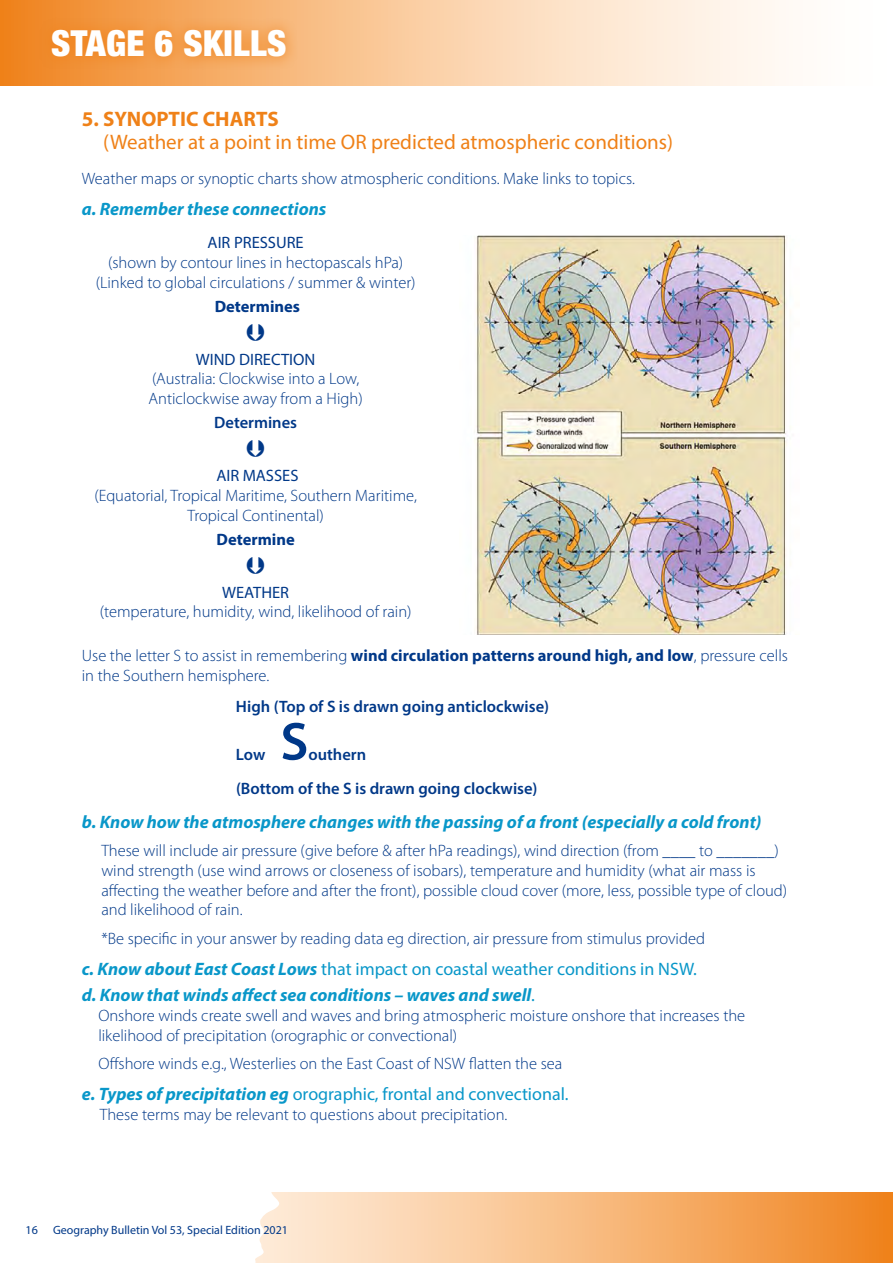
<style>
.page{position:relative;width:893px;height:1263px;background:#fff}
.page>*{position:absolute;margin:0;border:0;box-sizing:border-box;transform-origin:0 0}
.t1{font:600 54px "Myriad Pro";color:#003888}
.t2{font:900 condensed 36px "Helvetica Neue LT";letter-spacing:.01em;color:#fff}
.t3{font:21px "Myriad Pro";color:#ef8118}
.t4{font:700 21px "Myriad Pro";color:#ef8118}
.t5{font:italic 700 18px/26.7px "Myriad Pro";color:#0997c9}
.t6{font:18px "Myriad Pro";color:#0997c9}
.t7{font:300 16.5px/19.8px "Myriad Pro";color:#003888}
.t8{font:600 16.5px/34.5px "Myriad Pro";color:#003888}
.t9{font:16.5px "Myriad Pro";color:#003888}
.t10{font:700 16.5px "Myriad Pro";color:#003888}
.t11{font:12px "Myriad Pro";color:#003888}
.s1{font-weight:700}
.s2{font-weight:400;font-style:normal}
.s3{font-weight:700;font-style:italic}
</style>
<div class="page">
<svg style="left:281px;top:1192px;width:612px;height:71px;background:#f7b97e"></svg>
<svg style="left:0;top:85px;width:281px;height:1178px"></svg>
<svg style="left:0;top:0;width:786px;height:85px;background:#facfa6"></svg>
<div style="left:38px;top:17px;width:262px;height:54px;background:#ef8118;opacity:.92"></div>
<img style="left:474px;top:236px;width:317px;height:399px">
<svg style="left:247px;top:323px;width:17px;height:17px"></svg>
<svg style="left:247px;top:440px;width:17px;height:17px"></svg>
<svg style="left:247px;top:556px;width:17px;height:17px"></svg>
<h2 class="t2" style="left:51px;top:21px;width:237px">STAGE 6 SKILLS</h2>
<p class="t4" style="left:82px;top:106px;width:198px">5. SYNOPTIC CHARTS</p>
<p class="t3" style="left:103px;top:129px;width:572px">(Weather at a point in time OR predicted atmospheric conditions)</p>
<p class="t7" style="left:82px;top:168px;width:555px">Weather maps or synoptic charts show atmospheric conditions. Make links to topics.</p>
<p class="t5" style="left:82px;top:195px;width:246px">a. Remember these connections</p>
<p class="t9" style="left:208px;top:232px;width:98px">AIR PRESSURE</p>
<p class="t7" style="left:96px;top:253px;width:321px;text-align:center">(shown by contour lines in hectopascals hPa) (Linked to global circulations / summer &amp; winter)</p>
<p class="t10" style="left:215px;top:295px;width:87px">Determines</p>
<p class="t9" style="left:196px;top:349px;width:121px">WIND DIRECTION</p>
<p class="t7" style="left:148px;top:369px;width:216px">(Australia: Clockwise into a Low,<br>Anticlockwise away from a High)</p>
<p class="t8" style="left:214px;top:405px;width:84px">Determines</p>
<p class="t9" style="left:216px;top:465px;width:84px">AIR MASSES</p>
<p class="t7" style="left:94px;top:486px;width:324px;text-align:center">(Equatorial, Tropical Maritime, Southern Maritime,<br>Tropical Continental)</p>
<p class="t10" style="left:217px;top:528px;width:80px">Determine</p>
<p class="t9" style="left:222px;top:582px;width:68px">WEATHER</p>
<p class="t7" style="left:100px;top:602px;width:313px">(temperature, humidity, wind, likelihood of rain)</p>
<p class="t7" style="left:82px;top:646px;width:708px">Use the letter S to assist in remembering <span class="s1">wind circulation patterns around high, and low</span>, pressure cells in the Southern hemisphere.</p>
<p class="t8" style="left:236px;top:689px;width:315px">High (Top of S is drawn going anticlockwise)</p>
<p class="t8" style="left:236px;top:736px;width:31px">Low</p>
<h1 class="t1" style="left:280px;top:707px;width:30px">S</h1>
<p class="t8" style="left:236px;top:736px;width:303px;text-indent:72px">outhern<br>(Bottom of the S is drawn going clockwise)</p>
<p class="t5" style="left:82px;top:808px;width:681px">b. Know how the atmosphere changes with the passing of a front (especially a cold front)</p>
<p class="t7" style="left:101px;top:841px;width:687px">These will include air pressure (give before &amp; after hPa readings), wind direction (from ____ to _______) wind strength (use wind arrows or closeness of isobars), temperature and humidity (what air mass is affecting the weather before and after the front), possible cloud cover (more, less, possible type of cloud) and likelihood of rain.</p>
<p class="t7" style="left:101px;top:928px;width:605px">*Be specific in your answer by reading data eg direction, air pressure from stimulus provided</p>
<p class="t5" style="left:82px;top:955px;width:617px">c. Know about East Coast Lows <span class="s2">that impact on coastal weather conditions in NSW. </span>d. Know that winds affect sea conditions – waves and swell<span class="s2">.</span></p>
<p class="t7" style="left:98px;top:1006px;width:648px">Onshore winds create swell and waves and bring atmospheric moisture onshore that increases the likelihood of precipitation (orographic or convectional)</p>
<p class="t7" style="left:98px;top:1054px;width:465px">Offshore winds e.g., Westerlies on the East Coast of NSW flatten the sea</p>
<p class="t6" style="left:82px;top:1083px;width:488px"><span class="s3">e. Types of precipitation eg</span> orographic, frontal and convectional.</p>
<p class="t7" style="left:100px;top:1105px;width:409px">These terms may be relevant to questions about precipitation.</p>
<p class="t11" style="left:26px;top:1223px;width:14px">16</p>
<p class="t11" style="left:53px;top:1223px;width:236px">Geography Bulletin Vol 53, Special Edition 2021</p>
</div>
